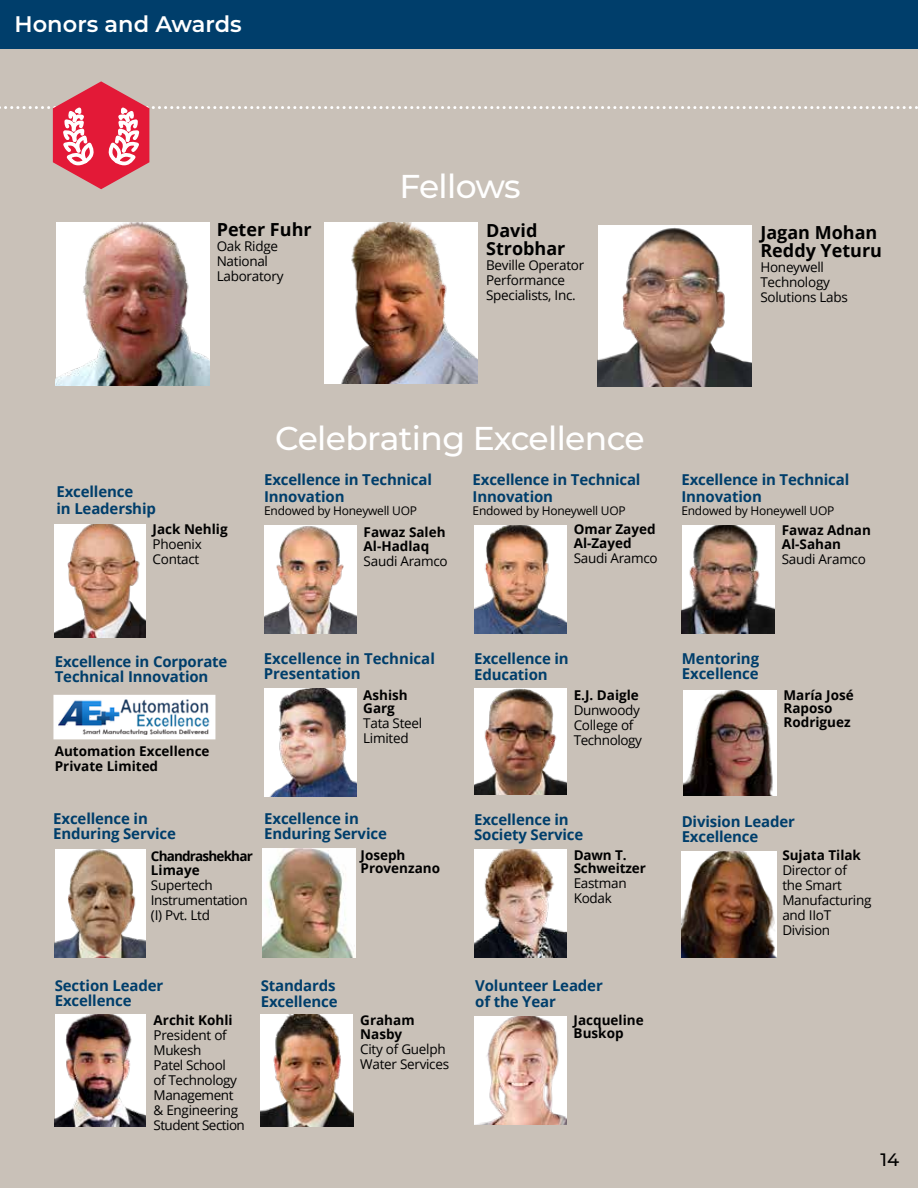
<style>
.page{position:relative;width:918px;height:1188px;background:#fff}
.page>*{position:absolute;margin:0;border:0;box-sizing:border-box;transform-origin:0 0}
.t1{font:500 33px "Montserrat";letter-spacing:-.02em;color:#fff}
.t2{font:600 22.5px "Montserrat";color:#fff}
.t3{font:700 18px/18px "Open Sans";color:#000}
.t4{font:500 18px "Montserrat";color:#000}
.t5{font:700 15px/15px "Open Sans";letter-spacing:-.01em;color:#003e6b}
.t6{font:13.5px/15px "Open Sans";letter-spacing:-.02em;color:#000}
.t7{font:700 13.5px/13.5px "Open Sans";color:#000}
.t8{font:700 13.5px/13.5px "Open Sans";letter-spacing:-.06em;color:#000}
.t9{font:12px "Open Sans";letter-spacing:-.02em;color:#000}
</style>
<div class="page">
<div style="left:0;top:48px;width:918px;height:1140px;background:#c9c1b8"></div>
<img style="left:55px;top:524px;width:91px;height:113px">
<img style="left:264px;top:526px;width:93px;height:108px">
<img style="left:474px;top:526px;width:93px;height:108px">
<img style="left:682px;top:526px;width:93px;height:108px">
<img style="left:59px;top:701px;width:150px;height:32px">
<div style="left:53px;top:695px;width:162px;height:44px;border:5px solid #fff"></div>
<img style="left:264px;top:688px;width:92px;height:109px">
<img style="left:474px;top:689px;width:93px;height:105px">
<img style="left:261px;top:1014px;width:92px;height:112px">
<img style="left:474px;top:849px;width:93px;height:109px">
<img style="left:683px;top:690px;width:94px;height:106px">
<img style="left:474px;top:1016px;width:93px;height:108px">
<div style="left:0;top:0;width:918px;height:48px;background:#003e6b"></div>
<img style="left:55px;top:850px;width:91px;height:108px">
<img style="left:263px;top:849px;width:92px;height:108px">
<img style="left:55px;top:1014px;width:91px;height:112px">
<img style="left:681px;top:851px;width:96px;height:107px">
<img style="left:598px;top:226px;width:154px;height:161px">
<img style="left:324px;top:222px;width:153px;height:161px">
<img style="left:56px;top:222px;width:153px;height:163px">
<svg style="left:0;top:81px;width:918px;height:109px"></svg>
<h2 class="t2" style="left:15px;top:9px;width:229px">Honors and Awards</h2>
<p class="t3" style="left:217px;top:220px;width:96px">Peter Fuhr</p>
<p class="t6" style="left:217px;top:239px;width:68px">Oak Ridge<br>National<br>Laboratory</p>
<h1 class="t1" style="left:399px;top:163px;width:123px">Fellows</h1>
<p class="t3" style="left:486px;top:221px;width:81px">David<br>Strobhar</p>
<p class="t6" style="left:486px;top:257px;width:100px">Beville Operator<br>Performance<br>Specialists, Inc.</p>
<p class="t3" style="left:760px;top:223px;width:123px">Jagan Mohan<br>Reddy Yeturu</p>
<p class="t6" style="left:760px;top:260px;width:89px">Honeywell<br>Technology<br>Solutions Labs</p>
<p class="t5" style="left:56px;top:483px;width:101px;line-height:16.5px">Excellence<br>in Leadership</p>
<p class="t7" style="left:153px;top:522px;width:77px">Jack Nehlig</p>
<p class="t6" style="left:153px;top:537px;width:51px">Phoenix<br>Contact</p>
<h1 class="t1" style="left:275px;top:415px;width:371px">Celebrating Excellence</h1>
<p class="t5" style="left:264px;top:471px;width:169px;line-height:16.5px">Excellence in Technical<br>Innovation</p>
<p class="t9" style="left:264px;top:503px;width:155px">Endowed by Honeywell UOP</p>
<p class="t7" style="left:364px;top:525px;width:83px">Fawaz Saleh<br>Al-Hadlaq</p>
<p class="t6" style="left:364px;top:553px;width:86px">Saudi Aramco</p>
<p class="t5" style="left:473px;top:471px;width:169px;line-height:16.5px">Excellence in Technical<br>Innovation</p>
<p class="t9" style="left:473px;top:503px;width:155px">Endowed by Honeywell UOP</p>
<p class="t7" style="left:574px;top:522px;width:83px">Omar Zayed<br>Al-Zayed</p>
<p class="t6" style="left:574px;top:550px;width:86px">Saudi Aramco</p>
<p class="t5" style="left:681px;top:471px;width:169px;line-height:16.5px">Excellence in Technical<br>Innovation</p>
<p class="t9" style="left:681px;top:503px;width:155px">Endowed by Honeywell UOP</p>
<p class="t7" style="left:782px;top:523px;width:91px">Fawaz Adnan<br>Al-Sahan</p>
<p class="t6" style="left:782px;top:551px;width:86px">Saudi Aramco</p>
<p class="t5" style="left:55px;top:654px;width:174px">Excellence in Corporate<br>Technical Innovation</p>
<p class="t5" style="left:264px;top:650px;width:173px">Excellence in Technical<br>Presentation</p>
<p class="t5" style="left:474px;top:650px;width:96px;line-height:16.5px">Excellence in<br>Education</p>
<p class="t5" style="left:682px;top:651px;width:79px">Mentoring<br>Excellence</p>
<p class="t7" style="left:55px;top:743px;width:156px;line-height:15px">Automation Excellence<br>Private Limited</p>
<p class="t7" style="left:363px;top:688px;width:46px">Ashish<br>Garg</p>
<p class="t6" style="left:363px;top:716px;width:61px">Tata Steel<br>Limited</p>
<p class="t7" style="left:574px;top:688px;width:67px">E.J. Daigle</p>
<p class="t6" style="left:574px;top:703px;width:70px">Dunwoody<br>College of<br>Technology</p>
<p class="t7" style="left:784px;top:688px;width:72px">María José<br>Raposo<br>Rodriguez</p>
<p class="t5" style="left:53px;top:810px;width:124px">Excellence in<br>Enduring Service</p>
<p class="t5" style="left:264px;top:810px;width:124px">Excellence in<br>Enduring Service</p>
<p class="t5" style="left:474px;top:812px;width:111px">Excellence in<br>Society Service</p>
<p class="t5" style="left:682px;top:813px;width:115px">Division Leader<br>Excellence</p>
<p class="t8" style="left:151px;top:849px;width:103px">Chandrashekhar<br>Limaye</p>
<p class="t6" style="left:151px;top:877px;width:98px">Supertech<br>Instrumentation (I) Pvt. Ltd</p>
<p class="t7" style="left:361px;top:848px;width:81px">Joseph<br>Provenzano</p>
<p class="t7" style="left:574px;top:848px;width:74px">Dawn T.<br>Schweitzer</p>
<p class="t6" style="left:574px;top:875px;width:54px">Eastman<br>Kodak</p>
<p class="t7" style="left:782px;top:848px;width:80px">Sujata Tilak</p>
<p class="t6" style="left:782px;top:863px;width:91px">Director of<br>the Smart<br>Manufacturing and IIoT<br>Division</p>
<p class="t5" style="left:55px;top:977px;width:110px">Section Leader<br>Excellence</p>
<p class="t5" style="left:261px;top:977px;width:78px;line-height:16.5px">Standards<br>Excellence</p>
<p class="t5" style="left:475px;top:977px;width:129px;line-height:16.5px">Volunteer Leader of the Year</p>
<p class="t7" style="left:154px;top:1013px;width:81px">Archit Kohli</p>
<p class="t6" style="left:154px;top:1027px;width:93px">President of<br>Mukesh<br>Patel School<br>of Technology<br>Management &amp; Engineering<br>Student Section</p>
<p class="t7" style="left:360px;top:1013px;width:56px">Graham<br>Nasby</p>
<p class="t6" style="left:360px;top:1041px;width:90px">City of Guelph<br>Water Services</p>
<p class="t7" style="left:574px;top:1013px;width:72px">Jacqueline<br>Buskop</p>
<p class="t4" style="left:881px;top:1147px;width:20px">14</p>
</div>
